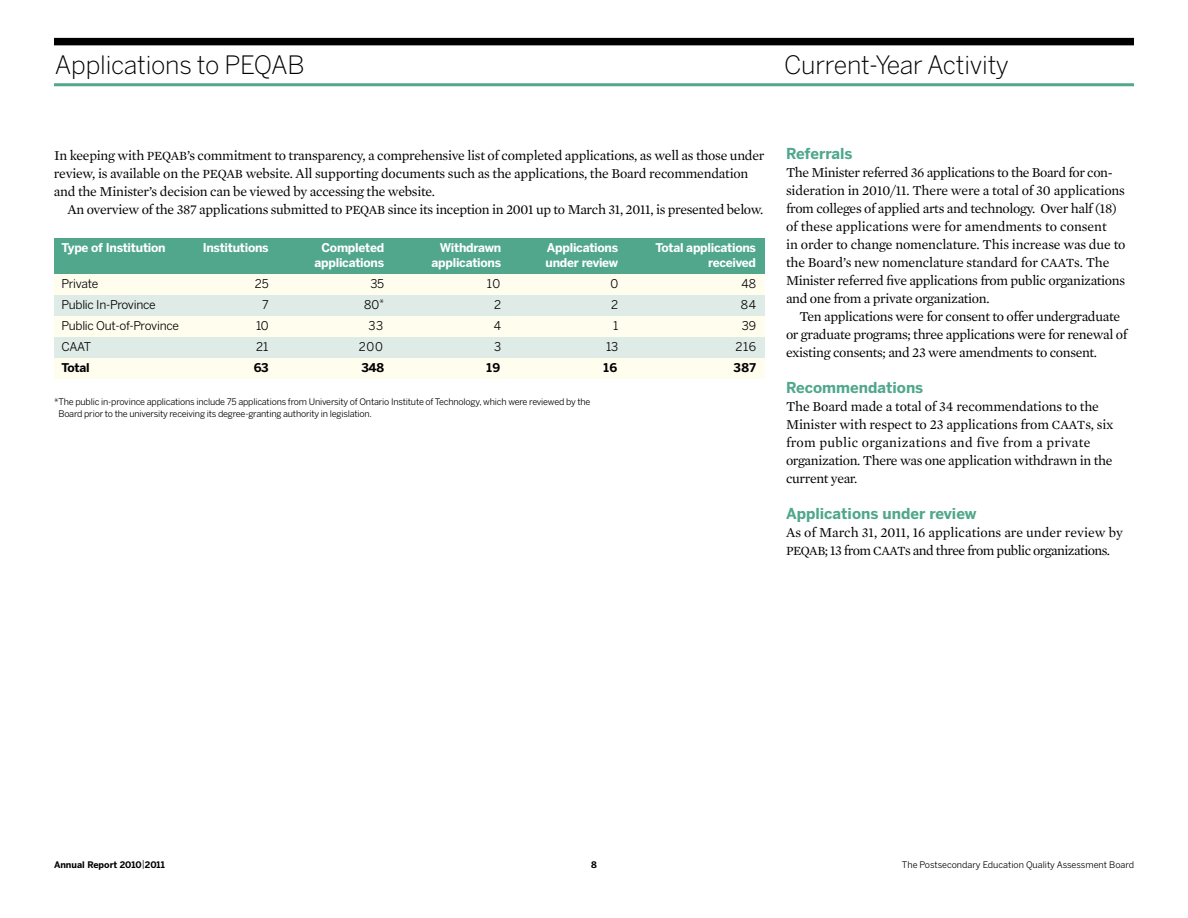
<style>
.page{position:relative;width:1188px;height:918px;background:#fff}
.page>*{position:absolute;margin:0;border:0;box-sizing:border-box;transform-origin:0 0}
.t1{font:300 25.2px "Benton Sans";letter-spacing:-.01em;color:#000}
.t2{font:700 15px "Benton Sans";color:#50a78c}
.t3{font:13.8px/18px "Mercury Text G1 Roman";letter-spacing:-.02em;color:#000}
.t4{font:700 12px "Benton Sans";letter-spacing:-.02em;color:#fff}
.t5{font:12px "Benton Sans";letter-spacing:-.02em;color:#000}
.t6{font:700 12px "Benton Sans";letter-spacing:-.02em;color:#000}
.t7{font:9px/12px "Benton Sans";letter-spacing:-.02em;color:#000}
.t8{font:9px "Benton Sans";color:#000}
.t9{font:700 9px "Benton Sans";color:#000}
.s1{font-size:12.75px}
.s2{font-weight:400;font-size:9.6px}
</style>
<div class="page">
<div style="left:54px;top:239px;width:711px;height:35px;background:#50a78c"></div>
<div style="left:54px;top:274px;width:711px;height:21px;background:#fffdee"></div>
<div style="left:54px;top:295px;width:711px;height:21px;background:#dfebe6"></div>
<div style="left:54px;top:316px;width:711px;height:21px;background:#fffdee"></div>
<div style="left:54px;top:337px;width:711px;height:21px;background:#dfebe6"></div>
<div style="left:54px;top:358px;width:711px;height:21px;background:#fffdee"></div>
<div style="left:54px;top:38px;width:1080px;height:7px;background:#000"></div>
<hr style="left:54px;top:83px;width:1080px;height:3px;background:#50a78c">
<h1 class="t1" style="left:55px;top:50px;width:251px">Applications to PEQAB</h1>
<h1 class="t1" style="left:784px;top:50px;width:226px">Current-Year Activity</h1>
<p class="t3" style="left:54px;top:147px;width:712px">In keeping with <span class="s1">PEQAB</span>’s commitment to transparency, a comprehensive list of completed applications, as well as those under review, is available on the <span class="s1">PEQAB</span> website. All supporting documents such as the applications, the Board recommendation and the Minister’s decision can be viewed by accessing the website.</p>
<p class="t3" style="left:67px;top:201px;width:697px">An overview of the 387 applications submitted to <span class="s1">PEQAB</span> since its inception in 2001 up to March 31, 2011, is presented below.</p>
<p class="t4" style="left:62px;top:241px;width:106px">Type of Institution</p>
<p class="t4" style="left:203px;top:241px;width:67px">Institutions</p>
<p class="t4" style="left:322px;top:241px;width:64px">Completed</p>
<p class="t4" style="left:440px;top:241px;width:63px">Withdrawn</p>
<p class="t4" style="left:547px;top:241px;width:73px">Applications</p>
<p class="t4" style="left:655px;top:241px;width:102px">Total applications</p>
<p class="t4" style="left:315px;top:256px;width:71px">applications</p>
<p class="t4" style="left:432px;top:256px;width:71px">applications</p>
<p class="t4" style="left:546px;top:256px;width:74px">under review</p>
<p class="t4" style="left:708px;top:256px;width:49px">received</p>
<p class="t5" style="left:61px;top:277px;width:38px">Private</p>
<p class="t5" style="left:255px;top:277px;width:15px">25</p>
<p class="t5" style="left:370px;top:277px;width:15px">35</p>
<p class="t5" style="left:487px;top:277px;width:15px">10</p>
<p class="t5" style="left:610px;top:277px;width:9px">0</p>
<p class="t5" style="left:741px;top:277px;width:16px">48</p>
<p class="t5" style="left:61px;top:298px;width:96px">Public In-Province</p>
<p class="t5" style="left:262px;top:298px;width:8px">7</p>
<p class="t5" style="left:364px;top:298px;width:22px">80<sup>*</sup></p>
<p class="t5" style="left:494px;top:298px;width:9px">2</p>
<p class="t5" style="left:611px;top:298px;width:9px">2</p>
<p class="t5" style="left:741px;top:298px;width:17px">84</p>
<p class="t5" style="left:61px;top:319px;width:119px">Public Out-of-Province</p>
<p class="t5" style="left:256px;top:319px;width:14px">10</p>
<p class="t5" style="left:368px;top:319px;width:16px">33</p>
<p class="t5" style="left:494px;top:319px;width:9px">4</p>
<p class="t5" style="left:613px;top:319px;width:7px">1</p>
<p class="t5" style="left:742px;top:319px;width:16px">39</p>
<p class="t5" style="left:61px;top:340px;width:31px">CAAT</p>
<p class="t5" style="left:256px;top:340px;width:14px">21</p>
<p class="t5" style="left:359px;top:340px;width:26px">200</p>
<p class="t5" style="left:494px;top:340px;width:9px">3</p>
<p class="t5" style="left:606px;top:340px;width:13px">13</p>
<p class="t5" style="left:735px;top:340px;width:22px">216</p>
<p class="t6" style="left:61px;top:361px;width:30px">Total</p>
<p class="t6" style="left:254px;top:361px;width:16px">63</p>
<p class="t6" style="left:361px;top:361px;width:24px">348</p>
<p class="t6" style="left:487px;top:361px;width:15px">19</p>
<p class="t6" style="left:604px;top:361px;width:15px">16</p>
<p class="t6" style="left:733px;top:361px;width:24px">387</p>
<p class="t7" style="left:58px;top:396px;width:534px;text-indent:-4px">*The public in-province applications include 75 applications from University of Ontario Institute of Technology, which were reviewed by the<br>Board prior to the university receiving its degree-granting authority in legislation.</p>
<p class="t2" style="left:786px;top:145px;width:68px">Referrals</p>
<p class="t3" style="left:786px;top:164px;width:341px">The Minister referred 36 applications to the Board for con&shy;sideration in 2010/11. There were a total of 30 applications from colleges of applied arts and technology. Over half (18) of these applications were for amendments to consent<br>in order to change nomenclature. This increase was due to the Board’s new nomenclature standard for <span class="s1">CAAT</span>s. The Minister referred five applications from public organizations and one from a private organization.</p>
<p class="t3" style="left:786px;top:307px;width:343px;text-indent:14px">Ten applications were for consent to offer undergraduate or graduate programs; three applications were for renewal of existing consents; and 23 were amendments to consent.</p>
<p class="t2" style="left:786px;top:379px;width:139px">Recommendations</p>
<p class="t3" style="left:786px;top:398px;width:329px">The Board made a total of 34 recommendations to the Minister with respect to 23 applications from <span class="s1">CAAT</span>s, six from public organizations and five from a private organization. There was one application withdrawn in the current year.</p>
<p class="t2" style="left:786px;top:505px;width:192px">Applications under review</p>
<p class="t3" style="left:786px;top:524px;width:338px">As of March 31, 2011, 16 applications are under review by<br><span class="s1">PEQAB</span>; 13 from <span class="s1">CAAT</span>s and three from public organizations.</p>
<p class="t9" style="left:54px;top:859px;width:112px">Annual Report 2010<span class="s2">|</span>2011</p>
<p class="t9" style="left:591px;top:859px;width:7px">8</p>
<p class="t8" style="left:902px;top:859px;width:234px">The Postsecondary Education Quality Assessment Board</p>
</div>
